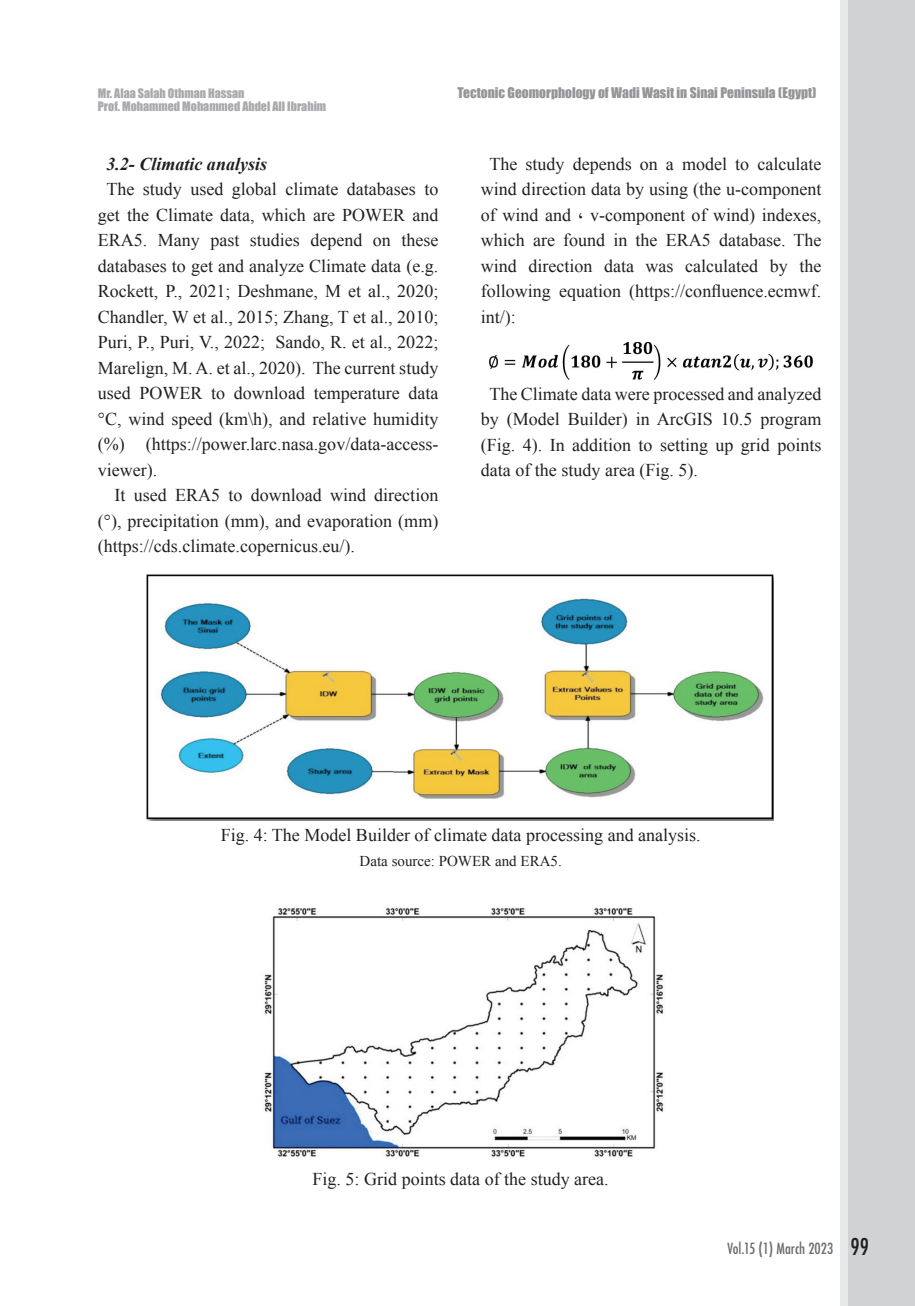
<style>
.page{position:relative;width:915px;height:1306px;background:#fff}
.page>*{position:absolute;margin:0;border:0;box-sizing:border-box;transform-origin:0 0}
.t1{font:18px/25.5px "Times New Roman";color:#231f20;text-align:justify}
.t2{font:italic 700 18px "Times New Roman";color:#231f20}
.t3{font:15px "Times New Roman";color:#231f20}
.t4{font:500 condensed 15px "Futura";color:#6c6d70}
.t5{font:13.5px "Impact";color:#939598}
.t6{font:12px "Impact";color:#a8a9ad}
.s1{font-size:22.5px;color:#231f20}
</style>
<div class="page">
<div style="left:839px;top:0;width:54px;height:1305px;background:#e6e7e9"></div>
<div style="left:847px;top:0;width:67px;height:1305px;background:#d1d2d4"></div>
<img style="left:490px;top:342px;width:322px;height:37px">
<img style="left:146px;top:574px;width:627px;height:246px">
<img style="left:264px;top:907px;width:400px;height:250px">
<p class="t6" style="left:98px;top:84px;width:148px">Mr. Alaa Salah Othman Hassan</p>
<p class="t5" style="left:457px;top:82px;width:360px">Tectonic Geomorphology of Wadi Wasit in Sinai Peninsula (Egypt)</p>
<p class="t6" style="left:98px;top:97px;width:230px">Prof. Mohammed Mohammed Abdel All Ibrahim</p>
<p class="t2" style="left:106px;top:151px;width:162px">3.2- Climatic analysis</p>
<p class="t1" style="left:98px;top:176px;width:342px;text-indent:8px">The study used global climate databases to get the Climate data, which are POWER and ERA5. Many past studies depend on these databases to get and analyze Climate data (e.g.<br>Rockett, P., 2021; Deshmane, M et al., 2020; Chandler, W et al., 2015; Zhang, T et al., 2010; Puri, P., Puri, V., 2022; Sando, R. et al., 2022; Marelign, M. A. et al., 2020). The current study used POWER to download temperature data °C, wind speed (km\h), and relative humidity (%) (https://power.larc.nasa.gov/data-access&shy;viewer).</p>
<p class="t1" style="left:98px;top:482px;width:342px;text-indent:17px">It used ERA5 to download wind direction (°), precipitation (mm), and evaporation (mm) (https://cds.climate.copernicus.eu/).</p>
<p class="t1" style="left:480px;top:151px;width:342px;text-indent:8px">The study depends on a model to calculate wind direction data by using (the u-component of wind and ، v-component of wind) indexes, which are found in the ERA5 database. The wind direction data was calculated by the following equation (https://confluence.ecmwf. int/):</p>
<p class="t1" style="left:480px;top:380px;width:342px;text-indent:8px">The Climate data were processed and analyzed by (Model Builder) in ArcGIS 10.5 program (Fig. 4). In addition to setting up grid points data of the study area (Fig. 5).</p>
<p class="t1" style="left:220px;top:821px;width:481px">Fig. 4: The Model Builder of climate data processing and analysis.</p>
<p class="t3" style="left:359px;top:851px;width:204px">Data source: POWER and ERA5.</p>
<p class="t1" style="left:312px;top:1165px;width:297px">Fig. 5: Grid points data of the study area.</p>
<p class="t4" style="left:727px;top:1238px;width:143px">Vol.15 (1) March 2023 <span class="s1">99</span></p>
</div>
